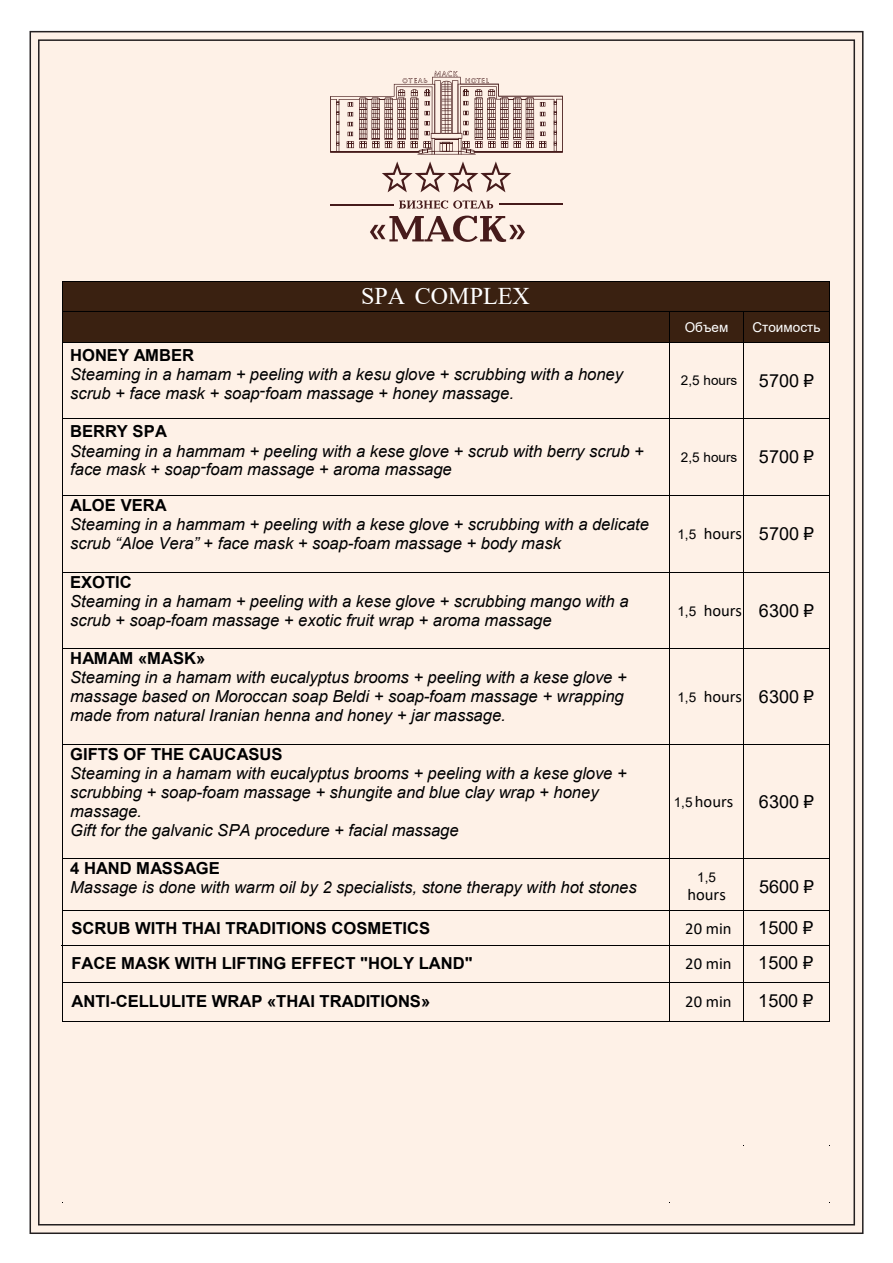
<style>
.page{position:relative;width:893px;height:1263px;background:#fff}
.page>*{position:absolute;margin:0;border:0;box-sizing:border-box;transform-origin:0 0}
.t1{font:24px "Times New Roman";color:#fff}
.t2{font:18px/35.2px "Arial";color:#000001}
.t3{font:italic 16.5px/18.9px "Arial";color:#000001}
.t4{font:700 16.5px/35.2px "Arial";color:#000001}
.t5{font:16.5px/35.2px "Calibri";color:#000001}
.t6{font:13.5px "Arial";color:#000001}
.t7{font:13.5px "Arial";color:#fff}
.s1{font-size:18px}
.s2{font-family:"Arial";font-size:13.5px}
.s3{font-family:"Arial";font-size:18px}
</style>
<div class="page">
<div style="left:30px;top:31px;width:833px;height:1203px;background:#fef1e7;border:2px solid #231f20"></div>
<svg style="left:370px;top:216px;width:155px;height:26px"></svg>
<svg style="left:399px;top:200px;width:94px;height:9px"></svg>
<hr style="left:330px;top:205px;width:64px;height:1px;background:#461b1b">
<hr style="left:499px;top:204px;width:64px;height:1px;background:#461b1b">
<svg style="left:330px;top:71px;width:233px;height:84px"></svg>
<svg style="left:382px;top:161px;width:129px;height:31px"></svg>
<div style="left:62px;top:281px;width:767px;height:30px;background:#3a2111"></div>
<hr style="left:62px;top:281px;width:767px;height:1px;background:#000001">
<hr style="left:62px;top:281px;width:1px;height:30px;background:#000001">
<hr style="left:829px;top:281px;width:1px;height:30px;background:#000001">
<div style="left:62px;top:312px;width:607px;height:30px;background:#3a2111"></div>
<div style="left:670px;top:312px;width:73px;height:30px;background:#3a2111"></div>
<div style="left:744px;top:312px;width:85px;height:30px;background:#3a2111"></div>
<hr style="left:62px;top:311px;width:607px;height:1px;background:#000001">
<hr style="left:670px;top:311px;width:73px;height:1px;background:#000001">
<hr style="left:744px;top:311px;width:85px;height:1px;background:#000001">
<hr style="left:62px;top:312px;width:1px;height:30px;background:#000001">
<hr style="left:669px;top:312px;width:1px;height:30px;background:#000001">
<hr style="left:743px;top:312px;width:1px;height:30px;background:#000001">
<hr style="left:829px;top:312px;width:1px;height:30px;background:#000001">
<hr style="left:62px;top:342px;width:607px;height:1px;background:#000001">
<hr style="left:670px;top:342px;width:73px;height:1px;background:#000001">
<hr style="left:744px;top:342px;width:85px;height:1px;background:#000001">
<hr style="left:62px;top:342px;width:1px;height:76px;background:#000001">
<hr style="left:669px;top:342px;width:1px;height:76px;background:#000001">
<hr style="left:743px;top:342px;width:1px;height:76px;background:#000001">
<hr style="left:829px;top:342px;width:1px;height:76px;background:#000001">
<hr style="left:62px;top:418px;width:607px;height:1px;background:#000001">
<hr style="left:670px;top:418px;width:73px;height:1px;background:#000001">
<hr style="left:744px;top:418px;width:85px;height:1px;background:#000001">
<hr style="left:62px;top:419px;width:1px;height:76px;background:#000001">
<hr style="left:669px;top:419px;width:1px;height:76px;background:#000001">
<hr style="left:743px;top:419px;width:1px;height:76px;background:#000001">
<hr style="left:829px;top:419px;width:1px;height:76px;background:#000001">
<hr style="left:62px;top:495px;width:607px;height:1px;background:#000001">
<hr style="left:670px;top:495px;width:73px;height:1px;background:#000001">
<hr style="left:744px;top:495px;width:85px;height:1px;background:#000001">
<hr style="left:62px;top:496px;width:1px;height:76px;background:#000001">
<hr style="left:669px;top:496px;width:1px;height:76px;background:#000001">
<hr style="left:743px;top:496px;width:1px;height:76px;background:#000001">
<hr style="left:829px;top:496px;width:1px;height:76px;background:#000001">
<hr style="left:62px;top:572px;width:607px;height:1px;background:#000001">
<hr style="left:670px;top:572px;width:73px;height:1px;background:#000001">
<hr style="left:744px;top:572px;width:85px;height:1px;background:#000001">
<hr style="left:62px;top:572px;width:1px;height:76px;background:#000001">
<hr style="left:669px;top:572px;width:1px;height:76px;background:#000001">
<hr style="left:743px;top:572px;width:1px;height:76px;background:#000001">
<hr style="left:829px;top:572px;width:1px;height:76px;background:#000001">
<hr style="left:62px;top:648px;width:607px;height:1px;background:#000001">
<hr style="left:670px;top:648px;width:73px;height:1px;background:#000001">
<hr style="left:744px;top:648px;width:85px;height:1px;background:#000001">
<hr style="left:62px;top:649px;width:1px;height:95px;background:#000001">
<hr style="left:669px;top:649px;width:1px;height:95px;background:#000001">
<hr style="left:743px;top:649px;width:1px;height:95px;background:#000001">
<hr style="left:829px;top:649px;width:1px;height:95px;background:#000001">
<hr style="left:62px;top:744px;width:607px;height:1px;background:#000001">
<hr style="left:670px;top:744px;width:73px;height:1px;background:#000001">
<hr style="left:744px;top:744px;width:85px;height:1px;background:#000001">
<hr style="left:62px;top:745px;width:1px;height:113px;background:#000001">
<hr style="left:669px;top:745px;width:1px;height:113px;background:#000001">
<hr style="left:743px;top:745px;width:1px;height:113px;background:#000001">
<hr style="left:829px;top:745px;width:1px;height:113px;background:#000001">
<hr style="left:62px;top:858px;width:607px;height:1px;background:#000001">
<hr style="left:670px;top:858px;width:73px;height:1px;background:#000001">
<hr style="left:744px;top:858px;width:85px;height:1px;background:#000001">
<hr style="left:62px;top:859px;width:1px;height:163px;background:#000001">
<hr style="left:669px;top:859px;width:1px;height:163px;background:#000001">
<hr style="left:743px;top:859px;width:1px;height:163px;background:#000001">
<hr style="left:829px;top:859px;width:1px;height:163px;background:#000001">
<hr style="left:62px;top:910px;width:607px;height:1px;background:#000001">
<hr style="left:670px;top:910px;width:73px;height:1px;background:#000001">
<hr style="left:744px;top:910px;width:85px;height:1px;background:#000001">
<hr style="left:62px;top:945px;width:767px;height:1px;background:#000001">
<hr style="left:62px;top:982px;width:767px;height:1px;background:#000001">
<hr style="left:62px;top:1021px;width:767px;height:1px;background:#000001">
<h1 class="t1" style="left:361px;top:279px;width:170px">SPA COMPLEX</h1>
<p class="t7" style="left:685px;top:318px;width:45px">Объем</p>
<p class="t7" style="left:752px;top:318px;width:70px">Стоимость</p>
<p class="t4" style="left:70px;top:337px;width:126px">HONEY AMBER</p>
<p class="t3" style="left:70px;top:365px;width:554px">Steaming in a hamam + peeling with a kesu glove + scrubbing with a honey scrub + face mask + soap-foam massage + honey massage.</p>
<p class="t6" style="left:681px;top:371px;width:135px">2,5 hours <span class="s1">5700 ₽</span></p>
<p class="t4" style="left:70px;top:414px;width:98px">BERRY SPA</p>
<p class="t3" style="left:70px;top:441px;width:575px">Steaming in a hammam + peeling with a kese glove + scrub with berry scrub + face mask + soap-foam massage + aroma massage</p>
<p class="t6" style="left:681px;top:448px;width:135px">2,5 hours <span class="s1">5700 ₽</span></p>
<p class="t4" style="left:70px;top:488px;width:98px">ALOE VERA</p>
<p class="t3" style="left:70px;top:515px;width:580px">Steaming in a hammam + peeling with a kese glove + scrubbing with a delicate scrub “Aloe Vera” + face mask + soap-foam massage + body mask</p>
<p class="t5" style="left:677px;top:516px;width:138px"><span class="s2">1,5</span> hours <span class="s3">5700 ₽</span></p>
<p class="t4" style="left:70px;top:564px;width:63px">EXOTIC</p>
<p class="t3" style="left:70px;top:592px;width:560px">Steaming in a hamam + peeling with a kese glove + scrubbing mango with a scrub + soap-foam massage + exotic fruit wrap + aroma massage</p>
<p class="t5" style="left:677px;top:592px;width:138px"><span class="s2">1,5</span> hours <span class="s3">6300 ₽</span></p>
<p class="t4" style="left:70px;top:641px;width:137px">HAMAM «MASK»</p>
<p class="t3" style="left:70px;top:668px;width:558px">Steaming in a hamam with eucalyptus brooms + peeling with a kese glove + massage based on Moroccan soap Beldi + soap-foam massage + wrapping made from natural Iranian henna and honey + jar massage.</p>
<p class="t5" style="left:677px;top:678px;width:138px"><span class="s2">1,5</span> hours <span class="s3">6300 ₽</span></p>
<p class="t4" style="left:70px;top:737px;width:214px">GIFTS OF THE CAUCASUS</p>
<p class="t3" style="left:70px;top:764px;width:558px">Steaming in a hamam with eucalyptus brooms + peeling with a kese glove + scrubbing + soap-foam massage + shungite and blue clay wrap + honey massage.<br>Gift for the galvanic SPA procedure + facial massage</p>
<p class="t4" style="left:70px;top:850px;width:151px">4 HAND MASSAGE</p>
<p class="t3" style="left:70px;top:878px;width:568px">Massage is done with warm oil by 2 specialists, stone therapy with hot stones</p>
<p class="t4" style="left:72px;top:911px;width:403px">SCRUB WITH THAI TRADITIONS COSMETICS<br>FACE MASK WITH LIFTING EFFECT "HOLY LAND"</p>
<p class="t4" style="left:72px;top:983px;width:360px">ANTI-CELLULITE WRAP «THAI TRADITIONS»</p>
<p class="t5" style="left:674px;top:783px;width:61px"><span class="s2">1,5</span> hours</p>
<p class="t2" style="left:759px;top:784px;width:56px">6300 ₽</p>
<p class="t6" style="left:697px;top:868px;width:20px">1,5</p>
<p class="t5" style="left:687px;top:876px;width:40px">hours</p>
<p class="t5" style="left:685px;top:910px;width:48px">20 min<br>20 min</p>
<p class="t5" style="left:685px;top:983px;width:48px">20 min</p>
<p class="t2" style="left:759px;top:869px;width:56px">5600 ₽</p>
<p class="t2" style="left:758px;top:910px;width:56px">1500 ₽<br>1500 ₽</p>
<p class="t2" style="left:758px;top:982px;width:56px">1500 ₽</p>
</div>
